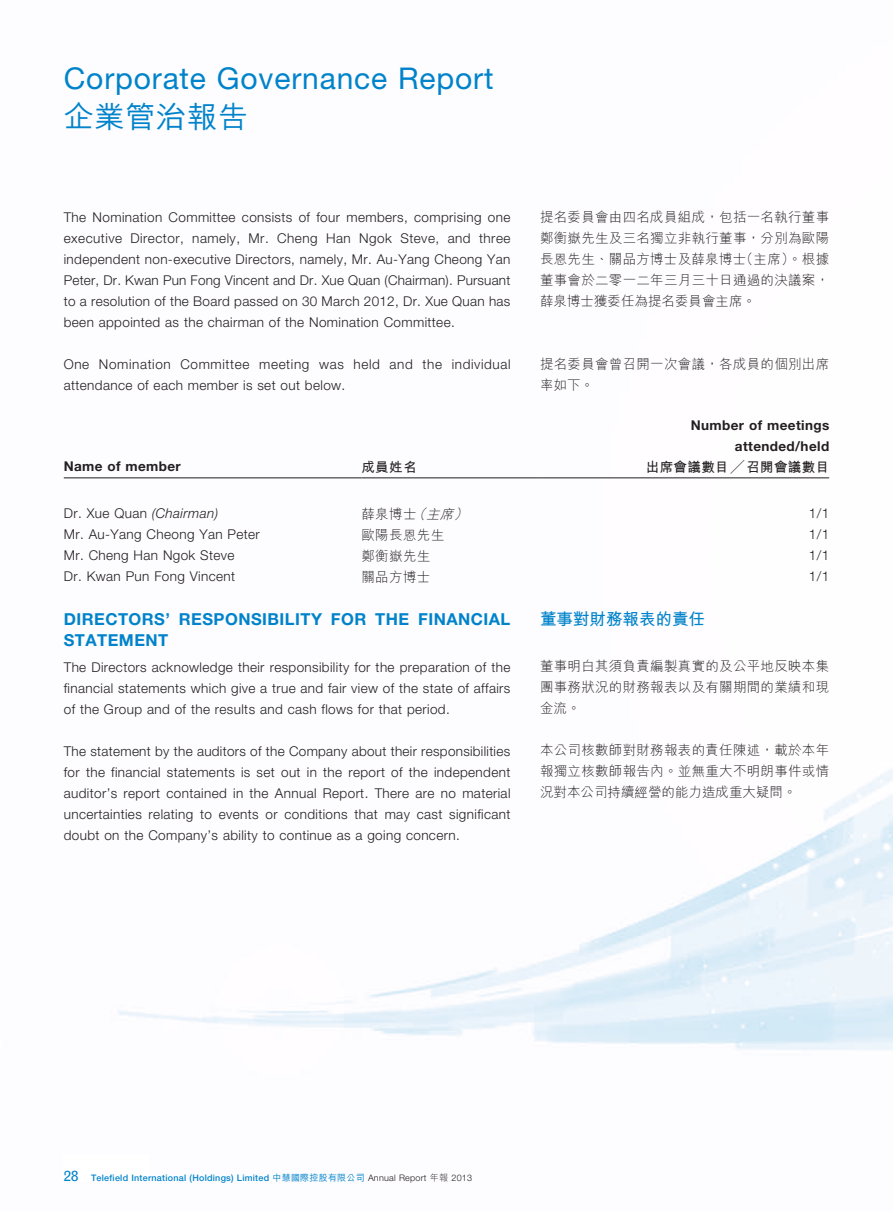
<style>
.page{position:relative;width:893px;height:1212px;background:#fff}
.page>*{position:absolute;margin:0;border:0;box-sizing:border-box;transform-origin:0 0}
.t1{font:30px "Helvetica Neue LT Std";letter-spacing:.03em;color:#0083ca}
.t2{font:500 30px "M Hei HK";letter-spacing:.03em;color:#0083ca}
.t3{font:700 16.5px/21px "Helvetica Neue LT Std";letter-spacing:.03em;color:#0083ca}
.t4{font:700 16.5px "M Hei HK";color:#0083ca}
.t5{font:300 13.5px/21px "Helvetica Neue LT Std";letter-spacing:.03em;color:#231f20;text-align:justify}
.t6{font:300 13.5px/21px "M Hei HK";letter-spacing:.02em;color:#231f20;text-align:justify}
.t7{font:700 13.5px/21px "Helvetica Neue LT Std";letter-spacing:.03em;color:#231f20;text-align:right}
.t8{font:700 13.5px "M Hei HK";letter-spacing:.03em;color:#231f20}
.t9{font:500 9px "Helvetica Neue LT Std";letter-spacing:.03em;color:#0083ca}
.s1{font-style:italic}
.s2{font-family:"Grotesque MT Std";font-weight:400;font-size:15px}
.s3{font-family:"M Hei HK"}
.s4{font-weight:300;color:#231f20}
.s5{font-family:"M Hei HK";font-weight:300;color:#231f20}
</style>
<div class="page">
<img style="left:63px;top:477px;width:830px;height:573px">
<hr style="left:64px;top:477px;width:297px;height:1px;background:#231f20">
<hr style="left:361px;top:477px;width:179px;height:1px;background:#231f20">
<hr style="left:540px;top:477px;width:289px;height:1px;background:#231f20">
<h1 class="t1" style="left:64px;top:60px;width:431px">Corporate Governance Report</h1>
<h1 class="t2" style="left:64px;top:95px;width:186px">企業管治報告</h1>
<p class="t5" style="left:64px;top:207px;width:448px">The Nomination Committee consists of four members, comprising one executive Director, namely, Mr. Cheng Han Ngok Steve, and three independent non-executive Directors, namely, Mr. Au-Yang Cheong Yan Peter, Dr. Kwan Pun Fong Vincent and Dr. Xue Quan (Chairman). Pursuant to a resolution of the Board passed on 30 March 2012, Dr. Xue Quan has been appointed as the chairman of the Nomination Committee.</p>
<p class="t5" style="left:64px;top:354px;width:448px">One Nomination Committee meeting was held and the individual attendance of each member is set out below.</p>
<p class="t7" style="left:64px;top:456px;width:119px">Name of member</p>
<p class="t8" style="left:361px;top:457px;width:57px">成員姓名</p>
<p class="t6" style="left:540px;top:206px;width:291px">提名委員會由四名成員組成，包括一名執行董事鄭衡嶽先生及三名獨立非執行董事，分別為歐陽長恩先生、關品方博士及薛泉博士（主席）。根據董事會於二零一二年三月三十日通過的決議案，薛泉博士獲委任為提名委員會主席。</p>
<p class="t6" style="left:540px;top:353px;width:291px">提名委員會曾召開一次會議，各成員的個別出席率如下。</p>
<p class="t7" style="left:691px;top:414px;width:140px">Number of meetings attended/held</p>
<p class="t8" style="left:646px;top:457px;width:185px">出席會議數目╱召開會議數目</p>
<p class="t5" style="left:64px;top:502px;width:156px">Dr. Xue Quan <span class="s1">(Chairman)</span></p>
<p class="t6" style="left:361px;top:502px;width:112px">薛泉博士<span class="s1">（主席）</span></p>
<p class="t5" style="left:809px;top:502px;width:22px">1/1</p>
<p class="t5" style="left:64px;top:523px;width:198px">Mr. Au-Yang Cheong Yan Peter</p>
<p class="t6" style="left:361px;top:523px;width:84px">歐陽長恩先生</p>
<p class="t5" style="left:809px;top:523px;width:22px">1/1</p>
<p class="t5" style="left:64px;top:544px;width:172px">Mr. Cheng Han Ngok Steve</p>
<p class="t6" style="left:361px;top:545px;width:71px">鄭衡嶽先生</p>
<p class="t5" style="left:809px;top:544px;width:22px">1/1</p>
<p class="t5" style="left:64px;top:565px;width:173px">Dr. Kwan Pun Fong Vincent</p>
<p class="t6" style="left:361px;top:566px;width:71px">關品方博士</p>
<p class="t5" style="left:809px;top:565px;width:22px">1/1</p>
<p class="t3" style="left:64px;top:608px;width:448px">DIRECTORS’ RESPONSIBILITY FOR THE FINANCIAL<br>STATEMENT</p>
<p class="t5" style="left:64px;top:656px;width:448px">The Directors acknowledge their responsibility for the preparation of the financial statements which give a true and fair view of the state of affairs of the Group and of the results and cash flows for that period.</p>
<p class="t5" style="left:64px;top:740px;width:448px">The statement by the auditors of the Company about their responsibilities for the financial statements is set out in the report of the independent auditor’s report contained in the Annual Report. There are no material uncertainties relating to events or conditions that may cast significant doubt on the Company’s ability to continue as a going concern.</p>
<p class="t4" style="left:540px;top:607px;width:166px">董事對財務報表的責任</p>
<p class="t6" style="left:540px;top:655px;width:291px">董事明白其須負責編製真實的及公平地反映本集團事務狀況的財務報表以及有關期間的業績和現金流。</p>
<p class="t6" style="left:540px;top:739px;width:291px">本公司核數師對財務報表的責任陳述，載於本年報獨立核數師報告內。並無重大不明朗事件或情況對本公司持續經營的能力造成重大疑問。</p>
<p class="t9" style="left:64px;top:1172px;width:410px"><span class="s2">28</span> Telefield International (Holdings) Limited <span class="s3">中慧國際控股有限公司</span> <span class="s4">Annual Report</span> <span class="s5">年報</span> <span class="s4">2013</span></p>
</div>
